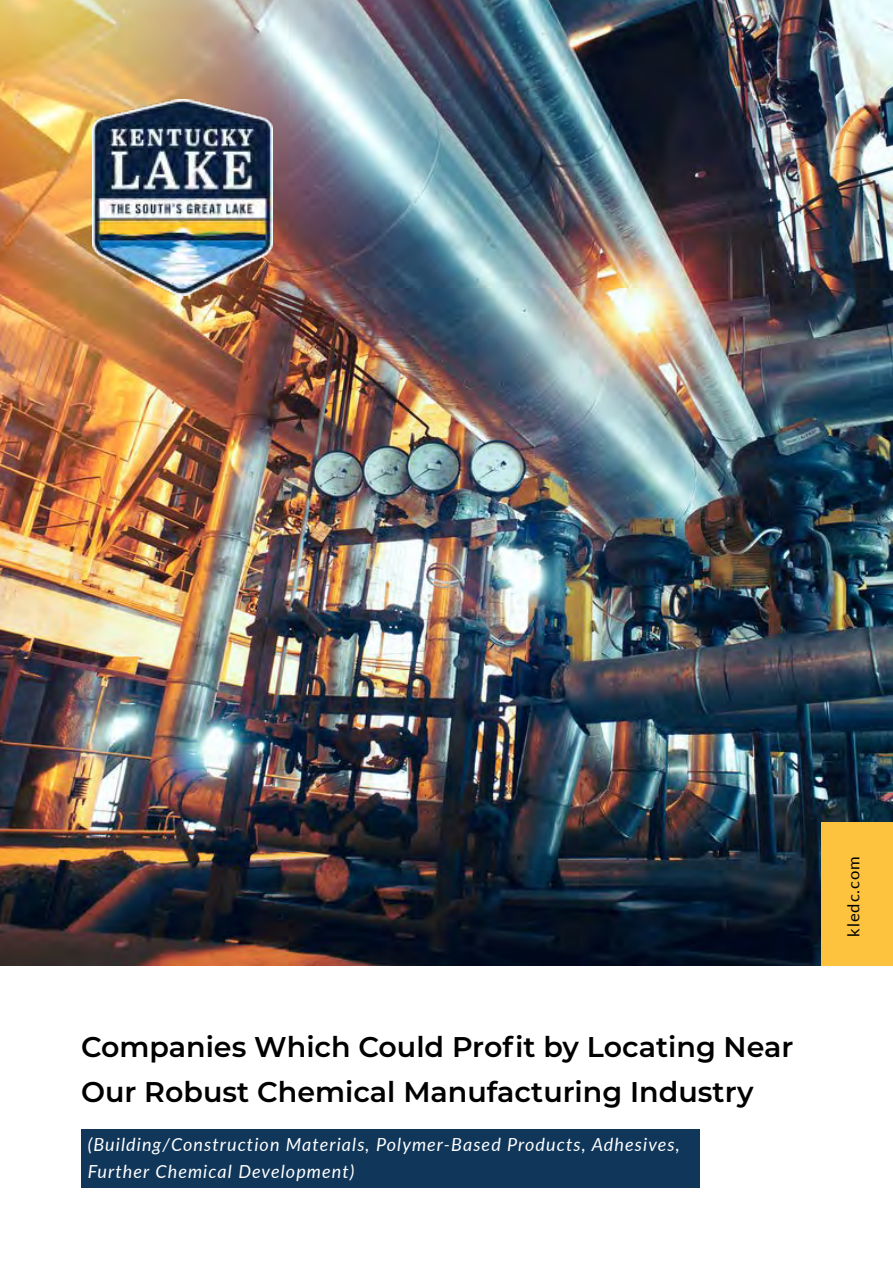
<style>
.page{position:relative;width:893px;height:1263px;background:#fff}
.page>*{position:absolute;margin:0;border:0;box-sizing:border-box;transform-origin:0 0}
.t1{font:600 28.5px/45px "Montserrat";color:#000}
.t2{font:italic 18px/27px "Lato";letter-spacing:.06em;color:#fff}
.t3{font:16.5px "Lato";letter-spacing:.06em;color:#000}
</style>
<div class="page">
<img style="left:0;top:0;width:893px;height:965px">
<div style="left:81px;top:1130px;width:619px;height:58px;background:#10365a"></div>
<img style="left:93px;top:99px;width:180px;height:197px">
<div style="left:821px;top:821px;width:72px;height:144px;background:#fec33e"></div>
<h1 class="t1" style="left:81px;top:1023px;width:714px">Companies Which Could Profit by Locating Near<br>Our Robust Chemical Manufacturing Industry</h1>
<p class="t2" style="left:88px;top:1130px;width:594px">(Building/Construction Materials, Polymer-Based Products, Adhesives,<br>Further Chemical Development)</p>
<p class="t3" style="left:842px;top:937px;width:82px;rotate:-90deg">kledc.com</p>
</div>
